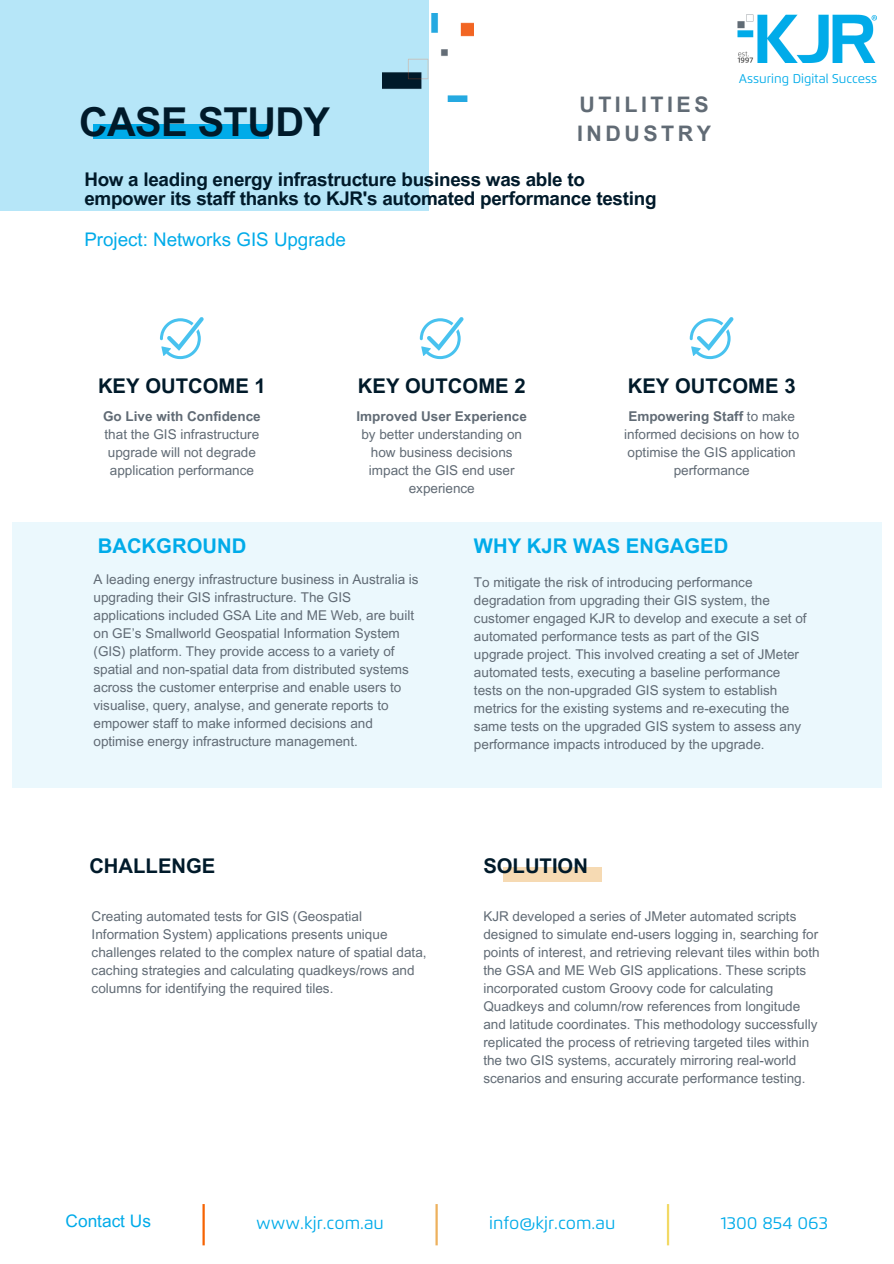
<style>
.page{position:relative;width:894px;height:1264px;background:#fff}
.page>*{position:absolute;margin:0;border:0;box-sizing:border-box;transform-origin:0 0}
.t1{font:700 39.75px "Arial MT Pro";letter-spacing:-.015em;color:#001a2a}
.t2{font:700 21.45px/29.2px "Arial MT Pro";letter-spacing:.165em;color:#616b75}
.t3{font:700 20.25px "Arial MT Pro";color:#001a2a}
.t4{font:700 20.25px "Arial MT Pro";color:#00abe9}
.t5{font:700 18.9px/19.2px "Arial MT Pro";letter-spacing:-.015em;color:#001a2a}
.t6{font:18.75px "Arial MT Pro";color:#00abe9}
.t7{font:17.25px "Flexo";color:#00abe9}
.t8{font:17.25px "Arial MT Pro";color:#00abe9}
.t9{font:13.5px/18px "Arial MT Pro";color:#616b75}
.t10{font:12.6px "Flexo";color:#00abe9}
.s1{font-weight:700}
</style>
<div class="page">
<div style="left:12px;top:522px;width:869px;height:265px;background:#ebf8fd"></div>
<img style="left:737px;top:14px;width:139px;height:48px">
<div style="left:0;top:0;width:428px;height:211px;background:#b6e6f8"></div>
<img style="left:382px;top:14px;width:91px;height:87px">
<div style="left:93px;top:125px;width:176px;height:14px;background:#00abe9"></div>
<hr style="left:666px;top:1203px;width:3px;height:42px;background:#f2d965">
<hr style="left:435px;top:1203px;width:2px;height:42px;background:#edb15d">
<hr style="left:202px;top:1203px;width:3px;height:42px;background:#f66302">
<svg style="left:160px;top:317px;width:44px;height:42px"></svg>
<svg style="left:419px;top:317px;width:44px;height:42px"></svg>
<svg style="left:689px;top:317px;width:44px;height:42px"></svg>
<div style="left:503px;top:866px;width:98px;height:15px;background:#f6dab3"></div>
<p class="t2" style="left:577px;top:92px;width:135px">UTILITIES<br>INDUSTRY</p>
<p class="t1" style="left:79px;top:107px;width:252px">CASE STUDY</p>
<h3 class="t5" style="left:84px;top:172px;width:573px">How a leading energy infrastructure business was able to empower its staff thanks to KJR's automated performance testing</h3>
<h5 class="t6" style="left:84px;top:232px;width:263px">Project: Networks GIS Upgrade</h5>
<p class="t10" style="left:738px;top:73px;width:140px">Assuring Digital Success</p>
<h3 class="t3" style="left:98px;top:378px;width:169px">KEY OUTCOME 1</h3>
<p class="t9" style="left:103px;top:409px;width:159px;text-align:center"><span class="s1">Go Live with Confidence </span>that the GIS infrastructure upgrade will not degrade application performance</p>
<h3 class="t3" style="left:358px;top:378px;width:169px">KEY OUTCOME 2</h3>
<p class="t9" style="left:356px;top:409px;width:172px;text-align:center"><span class="s1">Improved User Experience </span>by better understanding on how business decisions impact the GIS end user experience</p>
<p class="t3" style="left:627px;top:378px;width:169px">KEY OUTCOME 3</p>
<h3 class="t9" style="left:624px;top:409px;width:176px;text-align:center"><span class="s1">Empowering Staff</span> to make informed decisions on how to optimise the GIS application performance</h3>
<h3 class="t4" style="left:98px;top:538px;width:150px">BACKGROUND</h3>
<p class="t9" style="left:93px;top:572px;width:326px">A leading energy infrastructure business in Australia is upgrading their GIS infrastructure. The GIS applications included GSA Lite and ME Web, are built on GE’s Smallworld Geospatial Information System (GIS) platform. They provide access to a variety of spatial and non-spatial data from distributed systems across the customer enterprise and enable users to visualise, query, analyse, and generate reports to empower staff to make informed decisions and optimise energy infrastructure management.</p>
<p class="t4" style="left:474px;top:538px;width:256px">WHY KJR WAS ENGAGED</p>
<h3 class="t9" style="left:474px;top:574px;width:334px">To mitigate the risk of introducing performance degradation from upgrading their GIS system, the customer engaged KJR to develop and execute a set of automated performance tests as part of the GIS upgrade project. This involved creating a set of JMeter automated tests, executing a baseline performance tests on the non-upgraded GIS system to establish metrics for the existing systems and re-executing the same tests on the upgraded GIS system to assess any performance impacts introduced by the upgrade.</h3>
<h3 class="t3" style="left:89px;top:858px;width:127px">CHALLENGE</h3>
<p class="t9" style="left:92px;top:909px;width:336px">Creating automated tests for GIS (Geospatial Information System) applications presents unique challenges related to the complex nature of spatial data, caching strategies and calculating quadkeys/rows and columns for identifying the required tiles.</p>
<p class="t9" style="left:483px;top:909px;width:338px">KJR developed a series of JMeter automated scripts designed to simulate end-users logging in, searching for points of interest, and retrieving relevant tiles within both the GSA and ME Web GIS applications. These scripts incorporated custom Groovy code for calculating Quadkeys and column/row references from longitude and latitude coordinates. This methodology successfully replicated the process of retrieving targeted tiles within the two GIS systems, accurately mirroring real-world scenarios and ensuring accurate performance testing.</p>
<h5 class="t3" style="left:483px;top:858px;width:106px">SOLUTION</h5>
<h4 class="t8" style="left:66px;top:1214px;width:87px">Contact Us</h4>
<h3 class="t7" style="left:256px;top:1214px;width:129px">www.kjr.com.au</h3>
<p class="t7" style="left:489px;top:1214px;width:128px">info@kjr.com.au</p>
<p class="t7" style="left:720px;top:1214px;width:109px">1300 854 063</p>
</div>
